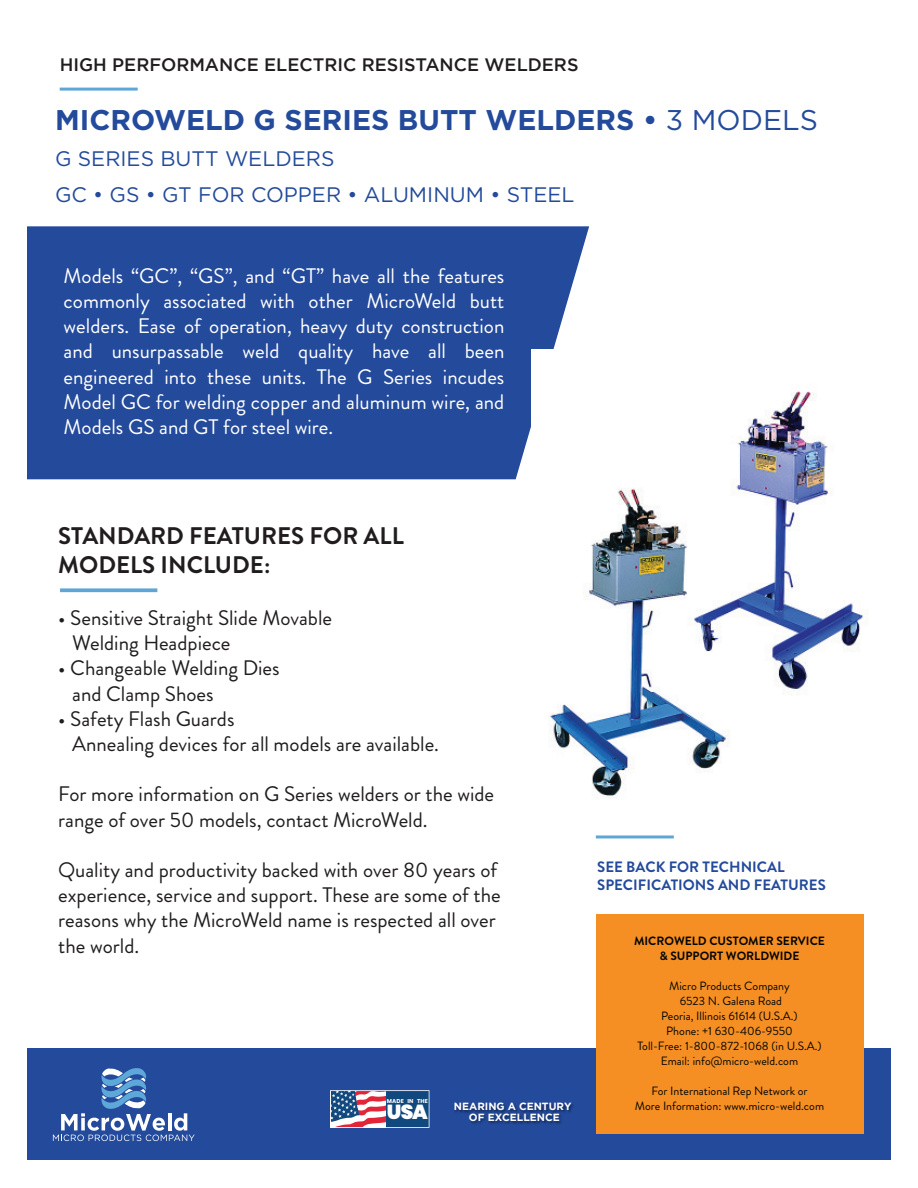
<style>
.page{position:relative;width:918px;height:1188px;background:#fff}
.page>*{position:absolute;margin:0;border:0;box-sizing:border-box;transform-origin:0 0}
.t1{font:700 28.5px "Gotham";color:#234a9b}
.t2{font:700 24px/28.8px "Brandon Grotesque";color:#211d1e}
.t3{font:21px/25.2px "Brandon Grotesque";color:#211d1e}
.t4{font:21px/25.2px "Brandon Grotesque";color:#fff;text-align:justify}
.t5{font:21px/36px "Gotham";color:#234a9b}
.t6{font:900 20.25px "Poppins";color:#fff}
.t7{font:500 18px "Gotham";color:#211d1e}
.t8{font:700 15px/18px "Brandon Grotesque";color:#234a9b}
.t9{font:12px/15px "Brandon Grotesque";color:#040503;text-align:center}
.t10{font:700 12px/15px "Brandon Grotesque";color:#040503;text-align:center}
.t11{font:700 10.35px/10.5px "Gotham";color:#fff;text-align:center}
.t12{font:700 5.7px "Poppins";letter-spacing:.025em;color:#fff}
.s1{font-weight:400}
</style>
<div class="page">
<div style="left:27px;top:226px;width:562px;height:253px;background:#234a9b"></div>
<hr style="left:596px;top:835px;width:78px;height:3px;background:#5fa6d6">
<hr style="left:60px;top:88px;width:78px;height:3px;background:#5fa6d6">
<svg style="left:60px;top:588px;width:97px;height:4px"></svg>
<div style="left:27px;top:1049px;width:864px;height:111px;background:#234a9b"></div>
<div style="left:596px;top:914px;width:267px;height:220px;background:#f58f23"></div>
<svg style="left:53px;top:1068px;width:142px;height:73px"></svg>
<svg style="left:330px;top:1090px;width:100px;height:38px;background:#717697"></svg>
<img style="left:454px;top:1103px;width:119px;height:21px">
<img style="left:531px;top:350px;width:338px;height:449px">
<p class="t7" style="left:60px;top:54px;width:520px">HIGH PERFORMANCE ELECTRIC RESISTANCE WELDERS</p>
<h1 class="t1" style="left:55px;top:101px;width:765px">MICROWELD G SERIES BUTT WELDERS • <span class="s1">3 MODELS</span></h1>
<p class="t5" style="left:55px;top:141px;width:521px">G SERIES BUTT WELDERS<br>GC • GS • GT FOR COPPER • ALUMINUM • STEEL</p>
<p class="t4" style="left:64px;top:263px;width:442px">Models “GC”, “GS”, and “GT” have all the features commonly associated with other MicroWeld butt welders. Ease of operation, heavy duty construction and unsurpassable weld quality have all been engineered into these units. The G Series incudes Model GC for welding copper and aluminum wire, and Models GS and GT for steel wire.</p>
<p class="t2" style="left:58px;top:522px;width:347px">STANDARD FEATURES FOR ALL<br>MODELS INCLUDE:</p>
<p class="t3" style="left:72px;top:605px;width:261px;text-indent:-14px">• Sensitive Straight Slide Movable<br>Welding Headpiece</p>
<p class="t3" style="left:72px;top:656px;width:209px;text-indent:-14px">• Changeable Welding Dies and Clamp Shoes</p>
<p class="t3" style="left:72px;top:706px;width:368px;text-indent:-14px">• Safety Flash Guards<br>Annealing devices for all models are available.</p>
<p class="t3" style="left:58px;top:782px;width:437px">For more information on G Series welders or the wide range of over 50 models, contact MicroWeld.</p>
<p class="t3" style="left:58px;top:857px;width:444px">Quality and productivity backed with over 80 years of experience, service and support. These are some of the reasons why the MicroWeld name is respected all over the world.</p>
<p class="t8" style="left:597px;top:858px;width:230px">SEE BACK FOR TECHNICAL<br>SPECIFICATIONS AND FEATURES</p>
<p class="t10" style="left:634px;top:934px;width:192px">MICROWELD CUSTOMER SERVICE &amp; SUPPORT WORLDWIDE</p>
<p class="t9" style="left:637px;top:979px;width:186px">Micro Products Company<br>6523 N. Galena Road<br>Peoria, Illinois 61614 (U.S.A.)<br>Phone: +1 630-406-9550<br>Toll-Free: 1-800-872-1068 (in U.S.A.)<br>Email: info@micro-weld.com</p>
<p class="t9" style="left:635px;top:1084px;width:191px">For International Rep Network or<br>More Information: www.micro-weld.com</p>
<p class="t12" style="left:387px;top:1098px;width:43px">MADE IN THE</p>
<p class="t6" style="left:387px;top:1100px;width:43px">USA</p>
<p class="t11" style="left:454px;top:1101px;width:119px">NEARING A CENTURY<br>OF EXCELLENCE</p>
</div>
